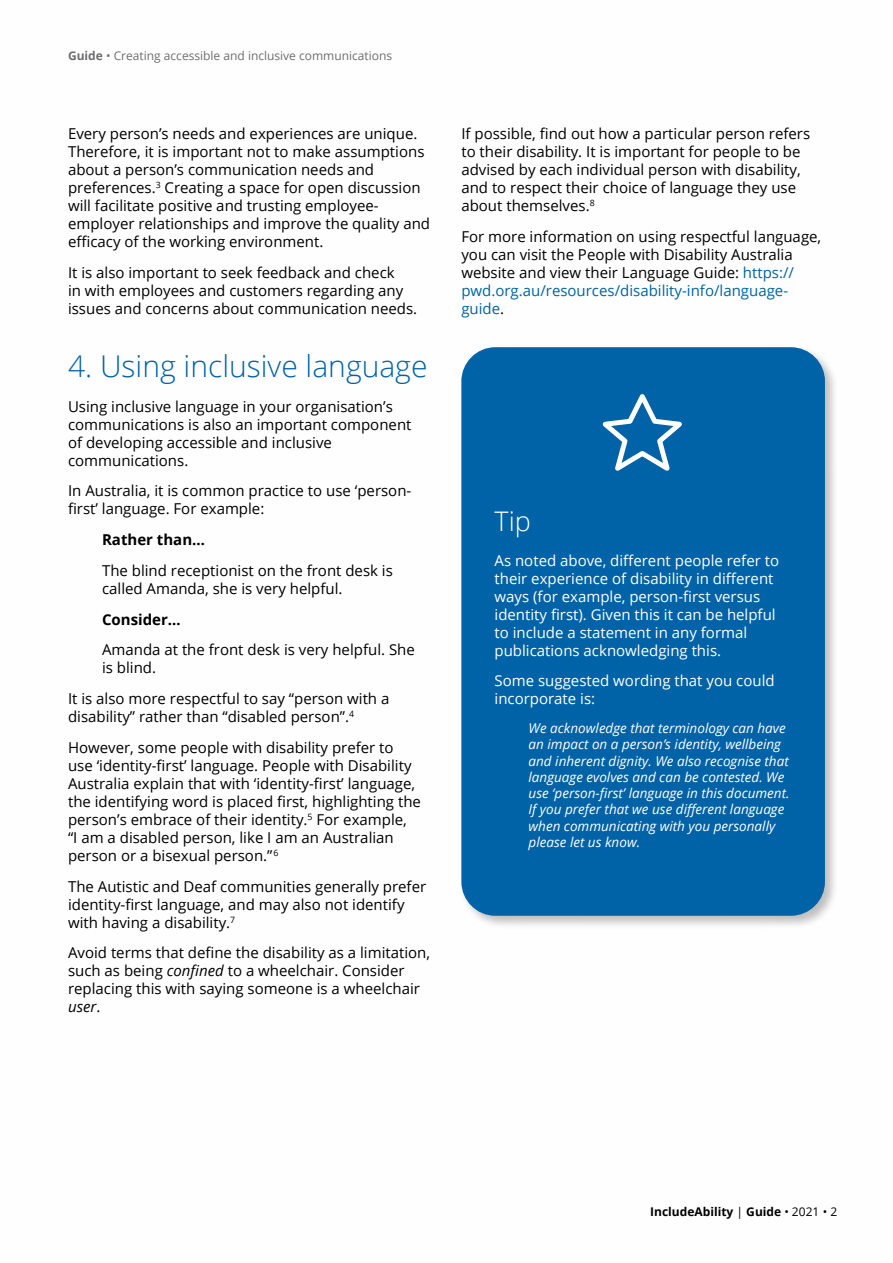
<style>
.page{position:relative;width:893px;height:1263px;background:#fff}
.page>*{position:absolute;margin:0;border:0;box-sizing:border-box;transform-origin:0 0}
.t1{font:300 30px "Open Sans";color:#0063a7}
.Case_Study_Heading_2{font:300 27px "Open Sans";color:#fff}
.Elenco_Puntato_Rient{font:15px/18px "Open Sans";color:#000}
.Normal_White{font:15px/18px "Open Sans";color:#fff}
.Elenco_Puntato_Rient-2{font:700 15px "Open Sans";color:#000}
.Citazione__Bianca__R{font:italic 13.5px/16.2px "Open Sans";color:#fff}
.t2{font:12px "Open Sans";color:#6d6e71}
.t3{font:700 12px "Open Sans";color:#000}
.s1{font-weight:700}
.s2{font-style:italic}
.s3{color:#0063a7}
.s4{font-weight:400}
</style>
<div class="page">
<div style="left:459px;top:345px;width:380px;height:585px;background:#000;opacity:.25"></div>
<div style="left:461px;top:347px;width:364px;height:569px;background:#0063a7;border-radius:34px"></div>
<svg style="left:603px;top:394px;width:79px;height:77px"></svg>
<p class="t2" style="left:68px;top:48px;width:326px"><span class="s1">Guide</span> • Creating accessible and inclusive communications</p>
<p class="Elenco_Puntato_Rient" style="left:68px;top:124px;width:364px">Every person’s needs and experiences are unique.<br>Therefore, it is important not to make assumptions about a person’s communication needs and preferences.<sup>3</sup> Creating a space for open discussion will facilitate positive and trusting employee&shy;employer relationships and improve the quality and efficacy of the working environment.</p>
<p class="Elenco_Puntato_Rient" style="left:68px;top:263px;width:351px">It is also important to seek feedback and check<br>in with employees and customers regarding any issues and concerns about communication needs.</p>
<p class="t1" style="left:68px;top:345px;width:361px">4. Using inclusive language</p>
<p class="Elenco_Puntato_Rient" style="left:68px;top:397px;width:345px">Using inclusive language in your organisation’s communications is also an important component of developing accessible and inclusive communications.</p>
<p class="Elenco_Puntato_Rient" style="left:68px;top:481px;width:345px">In Australia, it is common practice to use ‘person&shy;first’ language. For example:</p>
<p class="Elenco_Puntato_Rient-2" style="left:102px;top:529px;width:105px">Rather than…</p>
<p class="Elenco_Puntato_Rient" style="left:102px;top:561px;width:292px">The blind receptionist on the front desk is called Amanda, she is very helpful.</p>
<p class="Elenco_Puntato_Rient-2" style="left:102px;top:609px;width:80px">Consider…</p>
<p class="Elenco_Puntato_Rient" style="left:102px;top:641px;width:314px">Amanda at the front desk is very helpful. She is blind.</p>
<p class="Elenco_Puntato_Rient" style="left:68px;top:689px;width:323px">It is also more respectful to say “person with a disability” rather than “disabled person”.<sup>4</sup></p>
<p class="Elenco_Puntato_Rient" style="left:68px;top:738px;width:354px">However, some people with disability prefer to use ‘identity-first’ language. People with Disability Australia explain that with ‘identity-first’ language, the identifying word is placed first, highlighting the person’s embrace of their identity.<sup>5</sup> For example,<br>“I am a disabled person, like I am an Australian person or a bisexual person.”<sup>6</sup></p>
<p class="Elenco_Puntato_Rient" style="left:68px;top:877px;width:360px">The Autistic and Deaf communities generally prefer identity-first language, and may also not identify with having a disability.<sup>7</sup></p>
<p class="Elenco_Puntato_Rient" style="left:68px;top:944px;width:364px">Avoid terms that define the disability as a limitation, such as being <span class="s2">confined</span> to a wheelchair. Consider replacing this with saying someone is a wheelchair <span class="s2">user</span>.</p>
<p class="Elenco_Puntato_Rient" style="left:461px;top:124px;width:350px">If possible, find out how a particular person refers to their disability. It is important for people to be advised by each individual person with disability, and to respect their choice of language they use about themselves.<sup>8</sup></p>
<p class="Elenco_Puntato_Rient" style="left:461px;top:227px;width:361px">For more information on using respectful language, you can visit the People with Disability Australia website and view their Language Guide: <span class="s3">https:// pwd.org.au/resources/disability-info/language&shy;guide</span>.</p>
<p class="Case_Study_Heading_2" style="left:495px;top:502px;width:38px">Tip</p>
<p class="Normal_White" style="left:495px;top:551px;width:286px">As noted above, different people refer to their experience of disability in different ways (for example, person-first versus identity first). Given this it can be helpful to include a statement in any formal publications acknowledging this.</p>
<p class="Normal_White" style="left:495px;top:671px;width:282px">Some suggested wording that you could incorporate is:</p>
<p class="Citazione__Bianca__R" style="left:529px;top:720px;width:262px">We acknowledge that terminology can have an impact on a person’s identity, wellbeing and inherent dignity. We also recognise that language evolves and can be contested. We use ‘person-first’ language in this document.<br>If you prefer that we use different language when communicating with you personally please let us know.</p>
<p class="t3" style="left:650px;top:1203px;width:189px">IncludeAbility <span class="s4">|</span> Guide <span class="s4">• 2021 • 2</span></p>
</div>
